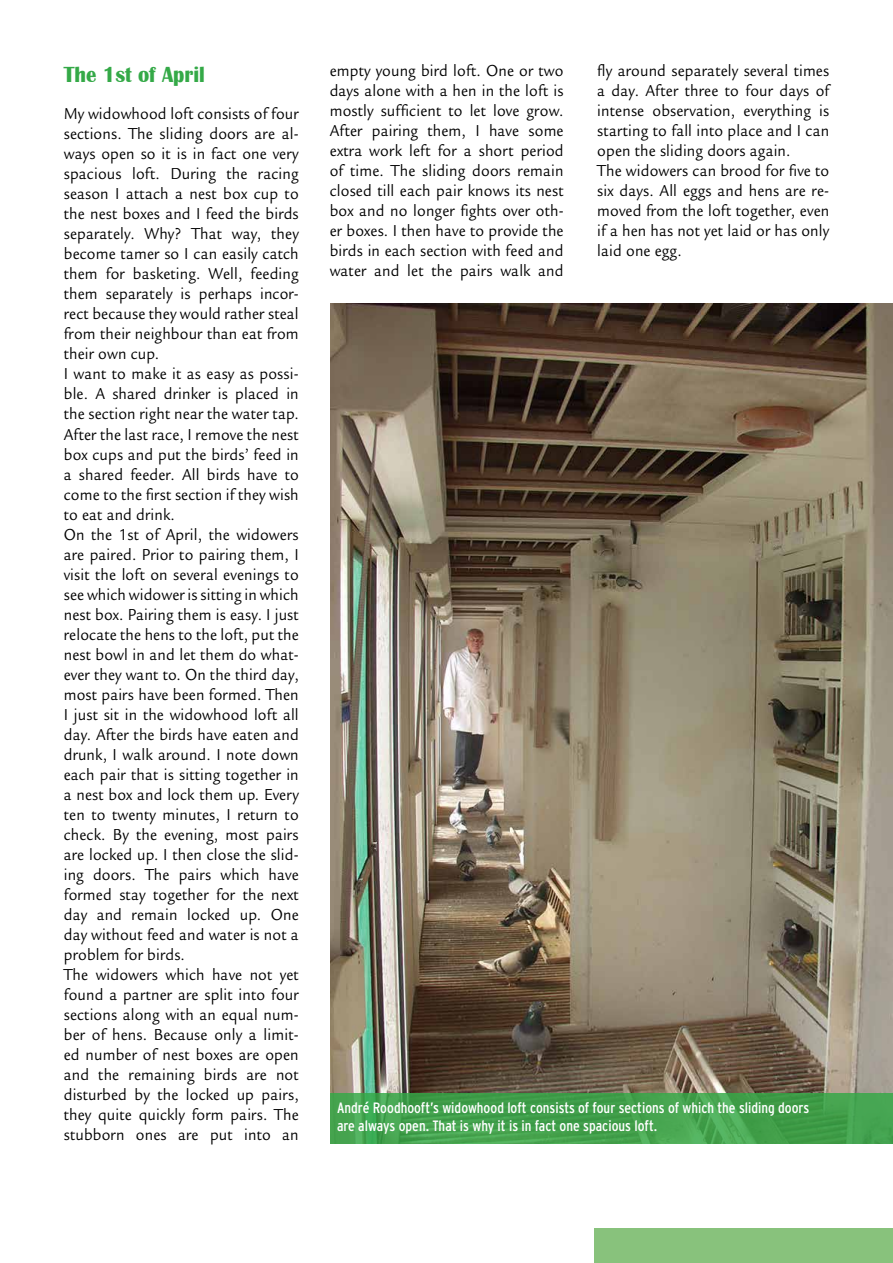
<style>
.page{position:relative;width:893px;height:1263px;background:#fff}
.page>*{position:absolute;margin:0;border:0;box-sizing:border-box;transform-origin:0 0}
.t1{font:700 22.5px "Britannic";color:#34a947;scale:.92 1}
.t2{font:17.25px/20.1px "Legacy Sans Std";letter-spacing:.01em;color:#000;scale:.91 1}
.t3{font:condensed 15px/18px "Interstate";color:#fff}
</style>
<div class="page">
<div style="left:595px;top:1228px;width:298px;height:35px;background:#88c27c"></div>
<img style="left:330px;top:304px;width:563px;height:789px">
<svg style="left:330px;top:1093px;width:563px;height:51px;background:#43a14d"></svg>
<h1 class="t1" style="left:64px;top:62px;width:155px">The 1st of April</h1>
<p class="t2" style="left:64px;top:104px;width:260px">My widowhood loft consists of four sections. The sliding doors are al&shy;ways open so it is in fact one very spacious loft. During the racing season I attach a nest box cup to the nest boxes and I feed the birds separately. Why? That way, they become tamer so I can easily catch them for basketing. Well, feeding them separately is perhaps incor&shy;rect because they would rather steal from their neighbour than eat from their own cup.<br>I want to make it as easy as possi&shy;ble. A shared drinker is placed in the section right near the water tap.<br>After the last race, I remove the nest box cups and put the birds’ feed in a shared feeder. All birds have to come to the first section if they wish to eat and drink.<br>On the 1st of April, the widowers are paired. Prior to pairing them, I visit the loft on several evenings to see which widower is sitting in which nest box. Pairing them is easy. I just relocate the hens to the loft, put the nest bowl in and let them do what&shy;ever they want to. On the third day, most pairs have been formed. Then<br>I just sit in the widowhood loft all day. After the birds have eaten and drunk, I walk around. I note down each pair that is sitting together in a nest box and lock them up. Every ten to twenty minutes, I return to check. By the evening, most pairs are locked up. I then close the slid&shy;ing doors. The pairs which have formed stay together for the next day and remain locked up. One day without feed and water is not a problem for birds.<br>The widowers which have not yet found a partner are split into four sections along with an equal num&shy;ber of hens. Because only a limit&shy;ed number of nest boxes are open and the remaining birds are not disturbed by the locked up pairs, they quite quickly form pairs. The stubborn ones are put into an</p>
<p class="t2" style="left:330px;top:60px;width:259px;text-align:justify">empty young bird loft. One or two days alone with a hen in the loft is mostly sufficient to let love grow.<br>After pairing them, I have some extra work left for a short period of time. The sliding doors remain closed till each pair knows its nest box and no longer fights over oth&shy;er boxes. I then have to provide the birds in each section with feed and water and let the pairs walk and</p>
<p class="t2" style="left:597px;top:60px;width:256px">fly around separately several times a day. After three to four days of intense observation, everything is starting to fall into place and I can open the sliding doors again.<br>The widowers can brood for five to six days. All eggs and hens are re&shy;moved from the loft together, even if a hen has not yet laid or has only laid one egg.</p>
<p class="t3" style="left:337px;top:1099px;width:474px">André Roodhooft’s widowhood loft consists of four sections of which the sliding doors are always open. That is why it is in fact one spacious loft.</p>
</div>
